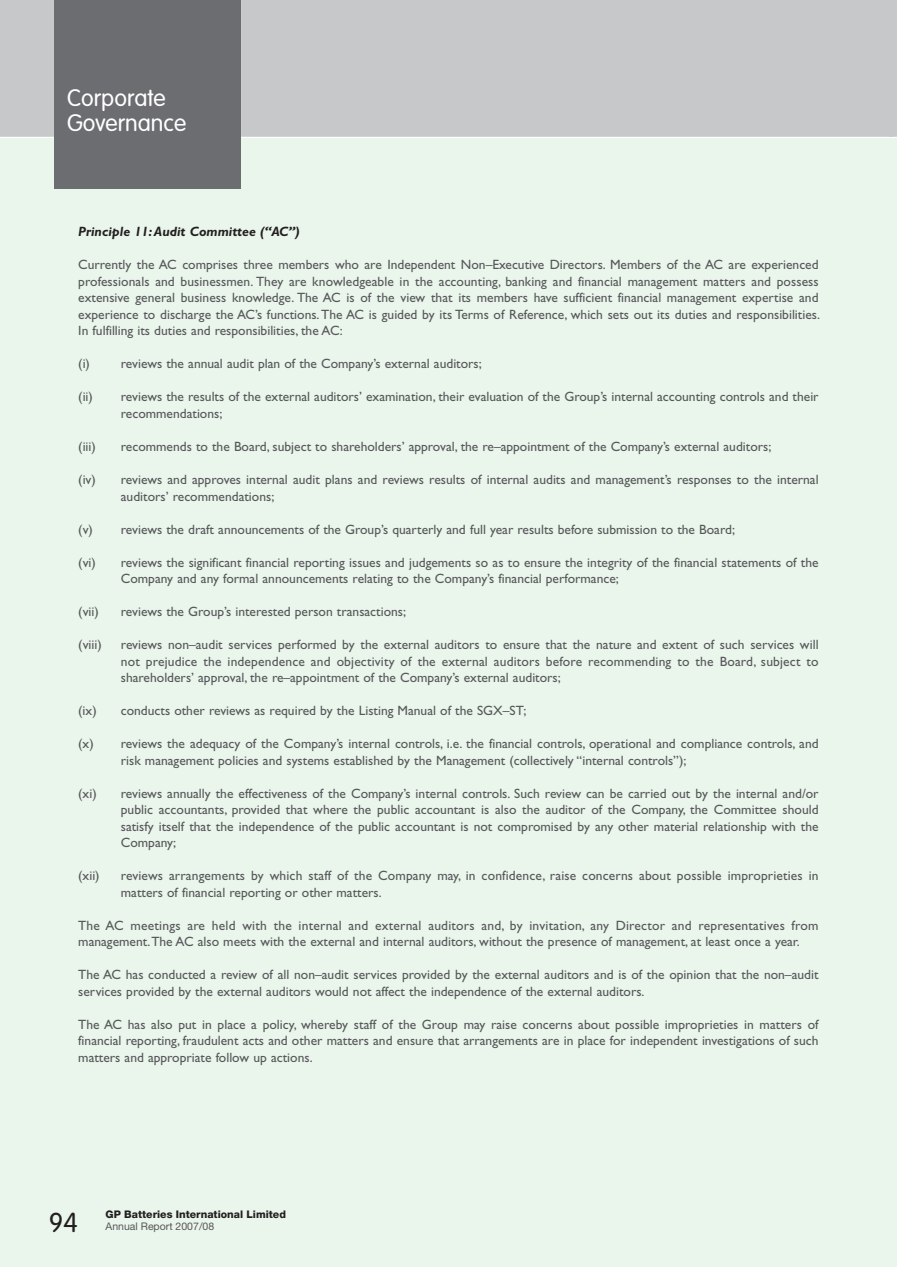
<style>
.page{position:relative;width:897px;height:1267px;background:#fff}
.page>*{position:absolute;margin:0;border:0;box-sizing:border-box;transform-origin:0 0}
.t1{font:300 27px "VAG Rounded Std";color:#231f20}
.t2{font:300 23.55px/24.8px "VAG Rounded Std";color:#fff}
.t3{font:13.5px/16.5px "Gill Sans Std";color:#57585a}
.t4{font:italic 700 13.5px "Gill Sans Std";color:#231f20}
.t5{font:800 10.5px "Helvetica Neue LT Std";color:#231f20}
.t6{font:10.5px "Helvetica Neue LT Std";color:#57585a}
</style>
<div class="page">
<div style="left:0;top:138px;width:895px;height:1128px;background:#eaf5ec"></div>
<div style="left:0;top:0;width:888px;height:137px;background:#c7c8ca"></div>
<div style="left:55px;top:0;width:186px;height:189px;background:#6c6d70"></div>
<hr style="left:895px;top:138px;width:1px;height:1128px;background:#eaf5ec">
<svg style="left:888px;top:0;width:9px;height:137px"></svg>
<h2 class="t2" style="left:67px;top:87px;width:120px">Corporate<br>Governance</h2>
<p class="t4" style="left:78px;top:227px;width:223px">Principle 11: Audit Committee (“AC”)</p>
<p class="t3" style="left:78px;top:258px;width:743px;text-align:justify">Currently the AC comprises three members who are Independent Non–Executive Directors. Members of the AC are experienced professionals and businessmen. They are knowledgeable in the accounting, banking and financial management matters and possess extensive general business knowledge. The AC is of the view that its members have sufficient financial management expertise and experience to discharge the AC’s functions. The AC is guided by its Terms of Reference, which sets out its duties and responsibilities.<br>In fulfilling its duties and responsibilities, the AC:</p>
<p class="t3" style="left:78px;top:357px;width:405px">(i) reviews the annual audit plan of the Company’s external auditors;</p>
<p class="t3" style="left:78px;top:390px;width:16px">(ii)</p>
<p class="t3" style="left:121px;top:390px;width:699px">reviews the results of the external auditors’ examination, their evaluation of the Group’s internal accounting controls and their recommendations;</p>
<p class="t3" style="left:78px;top:439px;width:19px">(iii)</p>
<p class="t3" style="left:121px;top:439px;width:651px">recommends to the Board, subject to shareholders’ approval, the re–appointment of the Company’s external auditors;</p>
<p class="t3" style="left:78px;top:472px;width:19px">(iv)</p>
<p class="t3" style="left:121px;top:472px;width:699px">reviews and approves internal audit plans and reviews results of internal audits and management’s responses to the internal auditors’ recommendations;</p>
<p class="t3" style="left:78px;top:522px;width:658px">(v) reviews the draft announcements of the Group’s quarterly and full year results before submission to the Board;</p>
<p class="t3" style="left:78px;top:555px;width:19px">(vi)</p>
<p class="t3" style="left:121px;top:555px;width:699px">reviews the significant financial reporting issues and judgements so as to ensure the integrity of the financial statements of the<br>Company and any formal announcements relating to the Company’s financial performance;</p>
<p class="t3" style="left:78px;top:604px;width:22px">(vii)</p>
<p class="t3" style="left:121px;top:604px;width:287px">reviews the Group’s interested person transactions;</p>
<p class="t3" style="left:78px;top:637px;width:25px">(viii)</p>
<p class="t3" style="left:121px;top:637px;width:699px;text-align:justify">reviews non–audit services performed by the external auditors to ensure that the nature and extent of such services will not prejudice the independence and objectivity of the external auditors before recommending to the Board, subject to shareholders’ approval, the re–appointment of the Company’s external auditors;</p>
<p class="t3" style="left:78px;top:703px;width:20px">(ix)</p>
<p class="t3" style="left:121px;top:703px;width:407px">conducts other reviews as required by the Listing Manual of the SGX–ST;</p>
<p class="t3" style="left:121px;top:736px;width:699px;text-indent:-43px">(x) reviews the adequacy of the Company’s internal controls, i.e. the financial controls, operational and compliance controls, and risk management policies and systems established by the Management (collectively “internal controls”);</p>
<p class="t3" style="left:78px;top:786px;width:20px">(xi)</p>
<p class="t3" style="left:121px;top:786px;width:699px;text-align:justify">reviews annually the effectiveness of the Company’s internal controls. Such review can be carried out by the internal and/or public accountants, provided that where the public accountant is also the auditor of the Company, the Committee should satisfy itself that the independence of the public accountant is not compromised by any other material relationship with the Company;</p>
<p class="t3" style="left:78px;top:868px;width:23px">(xii)</p>
<p class="t3" style="left:121px;top:868px;width:699px">reviews arrangements by which staff of the Company may, in confidence, raise concerns about possible improprieties in matters of financial reporting or other matters.</p>
<p class="t3" style="left:78px;top:918px;width:741px">The AC meetings are held with the internal and external auditors and, by invitation, any Director and representatives from management. The AC also meets with the external and internal auditors, without the presence of management, at least once a year.</p>
<p class="t3" style="left:78px;top:967px;width:741px">The AC has conducted a review of all non–audit services provided by the external auditors and is of the opinion that the non–audit services provided by the external auditors would not affect the independence of the external auditors.</p>
<p class="t3" style="left:78px;top:1017px;width:741px;text-align:justify">The AC has also put in place a policy, whereby staff of the Group may raise concerns about possible improprieties in matters of financial reporting, fraudulent acts and other matters and ensure that arrangements are in place for independent investigations of such matters and appropriate follow up actions.</p>
<h1 class="t1" style="left:49px;top:1210px;width:30px">94</h1>
<p class="t5" style="left:106px;top:1208px;width:182px">GP Batteries International Limited</p>
<p class="t6" style="left:106px;top:1219px;width:110px">Annual Report 2007/08</p>
</div>
